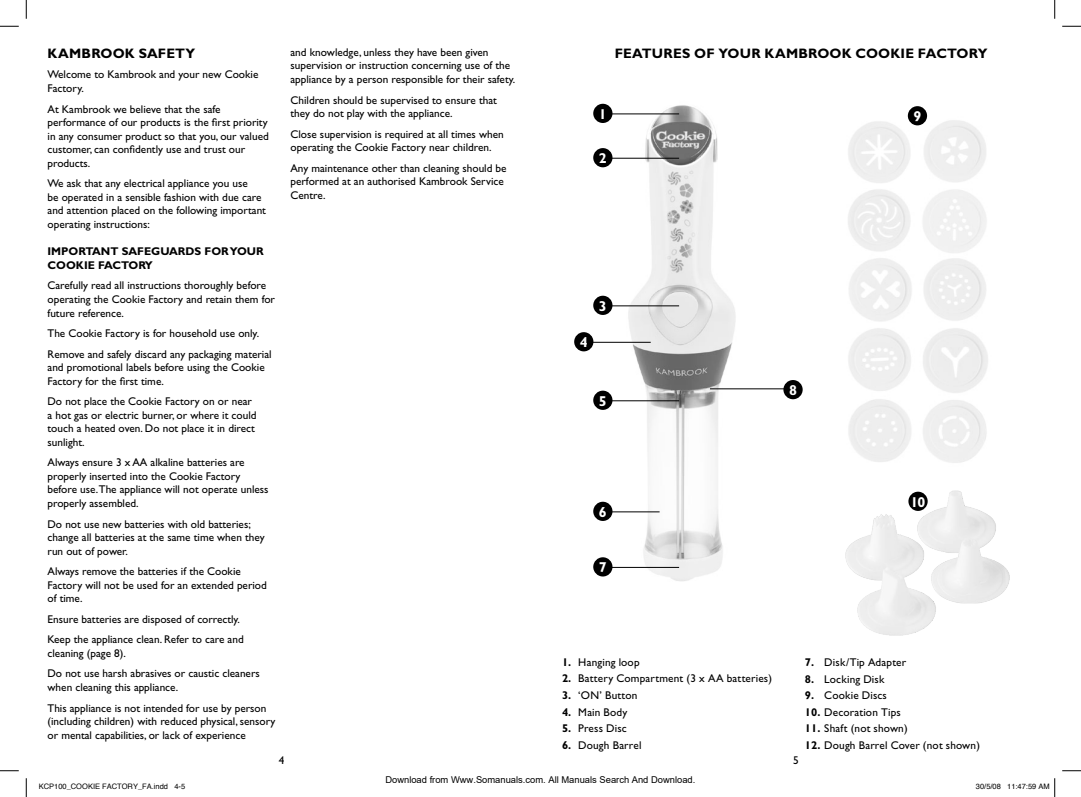
<style>
.page{position:relative;width:1081px;height:797px;background:#fff}
.page>*{position:absolute;margin:0;border:0;box-sizing:border-box;transform-origin:0 0}
.t1{font:700 14.38px "Gill Sans";color:#fff}
.t2{font:700 13.75px "Gill Sans";letter-spacing:.01em;color:#000}
.t3{font:11.25px/13.5px "Gill Sans";color:#000}
.t4{font:700 11.25px/16.5px "Gill Sans";color:#000;text-align:justify}
.t5{font:9.38px "Arial";color:#000}
.t6{font:7.5px "Helvetica";color:#000}
.s1{font-weight:700}
</style>
<div class="page">
<img style="left:848px;top:106px;width:140px;height:357px">
<img style="left:608px;top:105px;width:141px;height:476px">
<img style="left:845px;top:490px;width:165px;height:146px">
<div style="left:574px;top:332px;width:19px;height:19px;background:#000;border-radius:50%"></div>
<hr style="left:591px;top:342px;width:59px;height:1px;background:#000">
<div style="left:593px;top:296px;width:19px;height:19px;background:#000;border-radius:50%"></div>
<hr style="left:610px;top:305px;width:69px;height:1px;background:#000">
<div style="left:593px;top:104px;width:19px;height:19px;background:#000;border-radius:50%"></div>
<hr style="left:610px;top:114px;width:69px;height:1px;background:#000">
<div style="left:593px;top:148px;width:19px;height:19px;background:#000;border-radius:50%"></div>
<hr style="left:610px;top:158px;width:69px;height:1px;background:#000">
<div style="left:907px;top:106px;width:19px;height:19px;background:#000;border-radius:50%"></div>
<div style="left:593px;top:557px;width:19px;height:19px;background:#000;border-radius:50%"></div>
<hr style="left:610px;top:567px;width:69px;height:1px;background:#000">
<div style="left:593px;top:390px;width:19px;height:20px;background:#000;border-radius:50%"></div>
<hr style="left:610px;top:400px;width:69px;height:1px;background:#000">
<div style="left:593px;top:501px;width:19px;height:20px;background:#000;border-radius:50%"></div>
<hr style="left:610px;top:511px;width:49px;height:1px;background:#000">
<div style="left:908px;top:491px;width:19px;height:20px;background:#000;border-radius:50%"></div>
<hr style="left:709px;top:388px;width:81px;height:1px;background:#000">
<div style="left:783px;top:380px;width:19px;height:19px;background:#000;border-radius:50%"></div>
<svg style="left:0;top:25px;width:19px;height:2px"></svg>
<svg style="left:1062px;top:25px;width:18px;height:2px"></svg>
<svg style="left:0;top:770px;width:19px;height:1px"></svg>
<svg style="left:1062px;top:770px;width:18px;height:1px"></svg>
<svg style="left:25px;top:0;width:2px;height:19px"></svg>
<svg style="left:25px;top:778px;width:2px;height:19px"></svg>
<svg style="left:1054px;top:0;width:1px;height:19px"></svg>
<svg style="left:1054px;top:778px;width:1px;height:19px"></svg>
<p class="t2" style="left:48px;top:45px;width:23px">KAMBROOK</p>
<p class="t2" style="left:139px;top:45px;width:39px">SAFETY</p>
<p class="t3" style="left:48px;top:68px;width:212px">Welcome to Kambrook and your new Cookie<br>Factory.</p>
<p class="t3" style="left:48px;top:102px;width:223px">At Kambrook we believe that the safe performance of our products is the first priority in any consumer product so that you, our valued customer, can confidently use and trust our products.</p>
<p class="t3" style="left:48px;top:177px;width:220px">We ask that any electrical appliance you use<br>be operated in a sensible fashion with due care and attention placed on the following important operating instructions:</p>
<p class="t4" style="left:48px;top:245px;width:218px;line-height:13.5px">IMPORTANT SAFEGUARDS FOR YOUR<br>COOKIE FACTORY</p>
<p class="t3" style="left:48px;top:279px;width:229px">Carefully read all instructions thoroughly before operating the Cookie Factory and retain them for future reference.</p>
<p class="t3" style="left:48px;top:323px;width:225px;line-height:20.6px">The Cookie Factory is for household use only.<br>Remove and safely discard any packaging material</p>
<p class="t3" style="left:48px;top:361px;width:218px">and promotional labels before using the Cookie<br>Factory for the first time.</p>
<p class="t3" style="left:48px;top:395px;width:210px">Do not place the Cookie Factory on or near a hot gas or electric burner, or where it could touch a heated oven. Do not place it in direct sunlight.</p>
<p class="t3" style="left:48px;top:456px;width:222px">Always ensure 3 x AA alkaline batteries are properly inserted into the Cookie Factory before use.The appliance will not operate unless properly assembled.</p>
<p class="t3" style="left:48px;top:517px;width:218px">Do not use new batteries with old batteries; change all batteries at the same time when they run out of power.</p>
<p class="t3" style="left:48px;top:564px;width:221px">Always remove the batteries if the Cookie<br>Factory will not be used for an extended period of time.</p>
<p class="t3" style="left:48px;top:608px;width:198px;line-height:20.6px">Ensure batteries are disposed of correctly.<br>Keep the appliance clean. Refer to care and</p>
<p class="t3" style="left:48px;top:643px;width:214px;line-height:20.6px">cleaning (page 8).<br>Do not use harsh abrasives or caustic cleaners</p>
<p class="t3" style="left:48px;top:677px;width:220px;line-height:20.6px">when cleaning this appliance.<br>This appliance is not intended for use by person</p>
<p class="t3" style="left:48px;top:714px;width:229px">(including children) with reduced physical, sensory or mental capabilities, or lack of experience</p>
<p class="t3" style="left:290px;top:45px;width:226px">and knowledge, unless they have been given supervision or instruction concerning use of the appliance by a person responsible for their safety.</p>
<p class="t3" style="left:290px;top:93px;width:208px">Children should be supervised to ensure that they do not play with the appliance.</p>
<p class="t3" style="left:290px;top:127px;width:215px">Close supervision is required at all times when operating the Cookie Factory near children.</p>
<p class="t3" style="left:290px;top:161px;width:218px">Any maintenance other than cleaning should be performed at an authorised Kambrook Service<br>Centre.</p>
<p class="t2" style="left:614px;top:45px;width:374px">FEATURES OF YOUR KAMBROOK COOKIE FACTORY</p>
<p class="t1" style="left:598px;top:105px;width:9px">1</p>
<p class="t1" style="left:598px;top:150px;width:9px">2</p>
<p class="t1" style="left:913px;top:108px;width:9px">9</p>
<p class="t1" style="left:579px;top:334px;width:9px">4</p>
<p class="t1" style="left:598px;top:297px;width:9px">3</p>
<p class="t1" style="left:598px;top:392px;width:9px">5</p>
<p class="t1" style="left:598px;top:503px;width:9px">6</p>
<p class="t1" style="left:598px;top:559px;width:9px">7</p>
<p class="t1" style="left:788px;top:381px;width:9px">8</p>
<p class="t1" style="left:910px;top:493px;width:16px">10</p>
<p class="t4" style="left:562px;top:653px;width:11px">1.<br>2.<br>3.<br>4.<br>5.<br>6.</p>
<p class="t3" style="left:824px;top:654px;width:83px;line-height:16.5px">Disk/Tip Adapter<br>Locking Disk<br>Cookie Discs</p>
<p class="t3" style="left:578px;top:654px;width:195px;line-height:16.5px">Hanging loop<br>Battery Compartment (3 x AA batteries) ‘ON’ Button<br>Main Body<br>Press Disc<br>Dough Barrel</p>
<p class="t4" style="left:804px;top:654px;width:11px">7.<br>8.<br>9.</p>
<p class="t3" style="left:804px;top:705px;width:97px"><span class="s1">10.</span> Decoration Tips</p>
<p class="t3" style="left:804px;top:722px;width:104px"><span class="s1">11.</span> Shaft (not shown)</p>
<p class="t3" style="left:804px;top:738px;width:177px"><span class="s1">12.</span> Dough Barrel Cover (not shown)</p>
<p class="t5" style="left:385px;top:774px;width:311px">Download from Www.Somanuals.com. All Manuals Search And Download.</p>
<p class="t6" style="left:39px;top:780px;width:148px">KCP100_COOKIE FACTORY_FA.indd 4-5</p>
<p class="t6" style="left:975px;top:780px;width:75px">30/5/08 11:47:59 AM</p>
</div>
